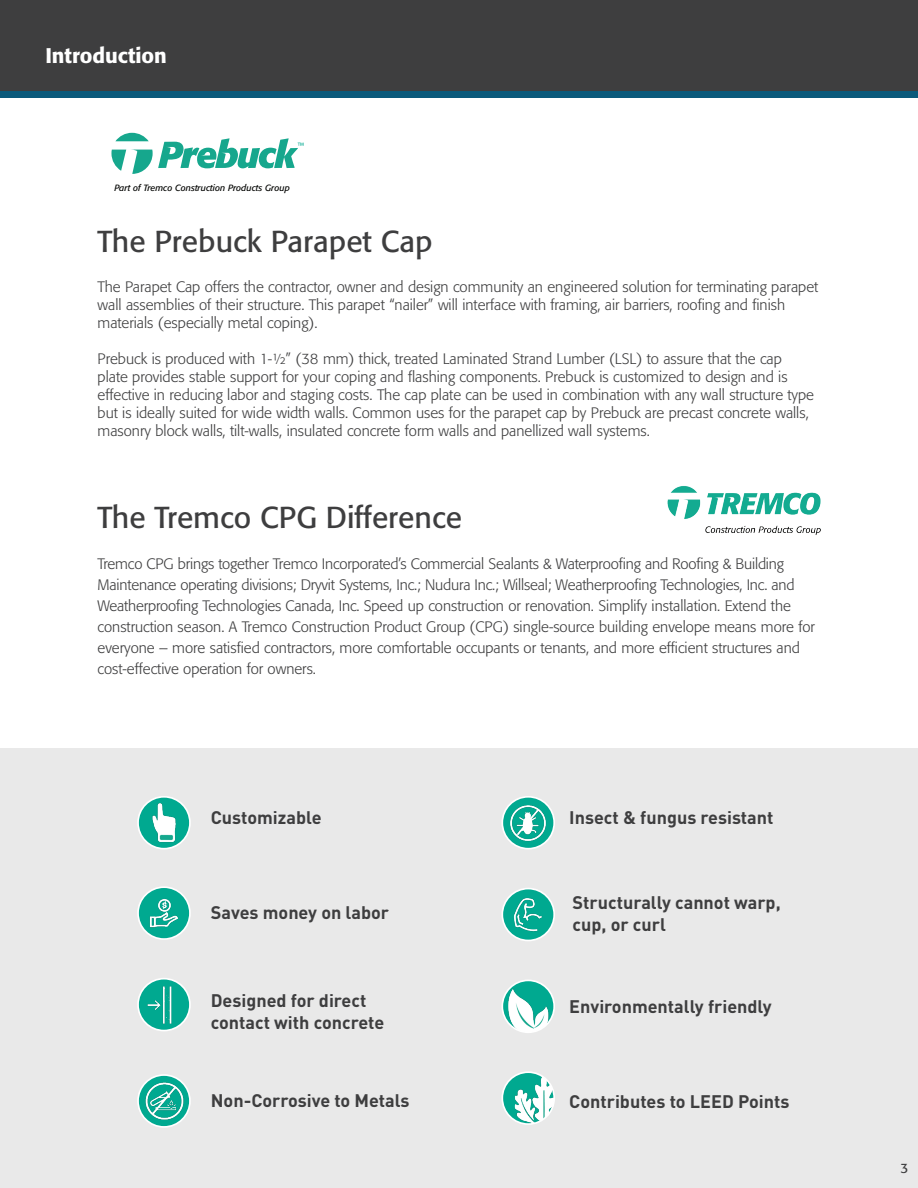
<style>
.page{position:relative;width:918px;height:1188px;background:#fff}
.page>*{position:absolute;margin:0;border:0;box-sizing:border-box;transform-origin:0 0}
.t1{font:30px "Formata";color:#3e3e3f}
.Product_Titles{font:500 21px "Formata Pro";color:#fff}
.t2{font:700 18px/21.6px "DINOT";color:#3e3e3f}
.t3{font:300 15px/18px "Formata";color:#3e3e3f}
.t4{font:300 15px/21px "Formata Pro";color:#3e3e3f}
.t5{font:13.5px "Formata Pro";color:#3e3e3f}
.t6{font:italic 9px "Formata Pro";color:#040503}
</style>
<div class="page">
<div style="left:0;top:748px;width:918px;height:440px;background:#e9e9e9"></div>
<img style="left:667px;top:486px;width:154px;height:49px">
<svg style="left:111px;top:133px;width:192px;height:41px"></svg>
<div style="left:0;top:91px;width:918px;height:7px;background:#0b5a7b"></div>
<div style="left:0;top:0;width:918px;height:91px;background:#3e3e3f"></div>
<svg style="left:138px;top:797px;width:52px;height:52px"></svg>
<img style="left:141px;top:800px;width:46px;height:46px">
<div style="left:137px;top:796px;width:54px;height:54px;border:2px solid #fff;border-radius:50%"></div>
<img style="left:138px;top:887px;width:52px;height:52px;border-radius:26px">
<div style="left:137px;top:886px;width:54px;height:54px;border:2px solid #fff;border-radius:50%"></div>
<img style="left:140px;top:980px;width:48px;height:51px">
<div style="left:137px;top:978px;width:54px;height:53px;border:2px solid #fff;border-radius:50%"></div>
<img style="left:138px;top:1075px;width:52px;height:52px;border-radius:26px">
<div style="left:137px;top:1074px;width:54px;height:54px;border:2px solid #fff;border-radius:50%"></div>
<img style="left:504px;top:798px;width:48px;height:49px">
<div style="left:501px;top:796px;width:54px;height:54px;border:2px solid #fff;border-radius:50%"></div>
<img style="left:502px;top:889px;width:52px;height:51px;border-radius:26px">
<div style="left:501px;top:888px;width:54px;height:53px;border:2px solid #fff;border-radius:50%"></div>
<img style="left:502px;top:980px;width:52px;height:52px;border-radius:26px">
<div style="left:501px;top:980px;width:54px;height:53px;border:2px solid #fff;border-radius:50%"></div>
<svg style="left:502px;top:1072px;width:52px;height:52px"></svg>
<img style="left:515px;top:1076px;width:37px;height:46px">
<div style="left:501px;top:1071px;width:54px;height:54px;border:2px solid #fff;border-radius:50%"></div>
<p class="Product_Titles" style="left:45px;top:42px;width:123px">Introduction</p>
<p class="t6" style="left:114px;top:182px;width:177px">Part of Tremco Construction Products Group</p>
<p class="t1" style="left:98px;top:223px;width:337px">The Prebuck Parapet Cap</p>
<p class="t3" style="left:98px;top:278px;width:722px">The Parapet Cap offers the contractor, owner and design community an engineered solution for terminating parapet wall assemblies of their structure. This parapet “nailer” will interface with framing, air barriers, roofing and finish materials (especially metal coping).</p>
<p class="t3" style="left:98px;top:350px;width:718px">Prebuck is produced with 1-½” (38 mm) thick, treated Laminated Strand Lumber (LSL) to assure that the cap plate provides stable support for your coping and flashing components. Prebuck is customized to design and is effective in reducing labor and staging costs. The cap plate can be used in combination with any wall structure type but is ideally suited for wide width walls. Common uses for the parapet cap by Prebuck are precast concrete walls, masonry block walls, tilt-walls, insulated concrete form walls and panellized wall systems.</p>
<p class="t1" style="left:98px;top:500px;width:366px">The Tremco CPG Difference</p>
<p class="t4" style="left:98px;top:553px;width:719px">Tremco CPG brings together Tremco Incorporated’s Commercial Sealants &amp; Waterproofing and Roofing &amp; Building Maintenance operating divisions; Dryvit Systems, Inc.; Nudura Inc.; Willseal; Weatherproofing Technologies, Inc. and Weatherproofing Technologies Canada, Inc. Speed up construction or renovation. Simplify installation. Extend the construction season. A Tremco Construction Product Group (CPG) single-source building envelope means more for everyone – more satisfied contractors, more comfortable occupants or tenants, and more efficient structures and cost-effective operation for owners.</p>
<p class="t2" style="left:211px;top:807px;width:112px">Customizable</p>
<p class="t2" style="left:211px;top:901px;width:180px">Saves money on labor</p>
<p class="t2" style="left:211px;top:990px;width:157px">Designed for direct</p>
<p class="t2" style="left:211px;top:1011px;width:175px">contact with concrete</p>
<p class="t2" style="left:569px;top:807px;width:206px">Insect &amp; fungus resistant</p>
<p class="t2" style="left:573px;top:891px;width:210px">Structurally cannot warp, cup, or curl</p>
<p class="t2" style="left:569px;top:996px;width:204px">Environmentally friendly</p>
<p class="t2" style="left:211px;top:1089px;width:200px">Non-Corrosive to Metals</p>
<p class="t2" style="left:569px;top:1090px;width:222px">Contributes to LEED Points</p>
<p class="t5" style="left:901px;top:1159px;width:9px">3</p>
</div>
